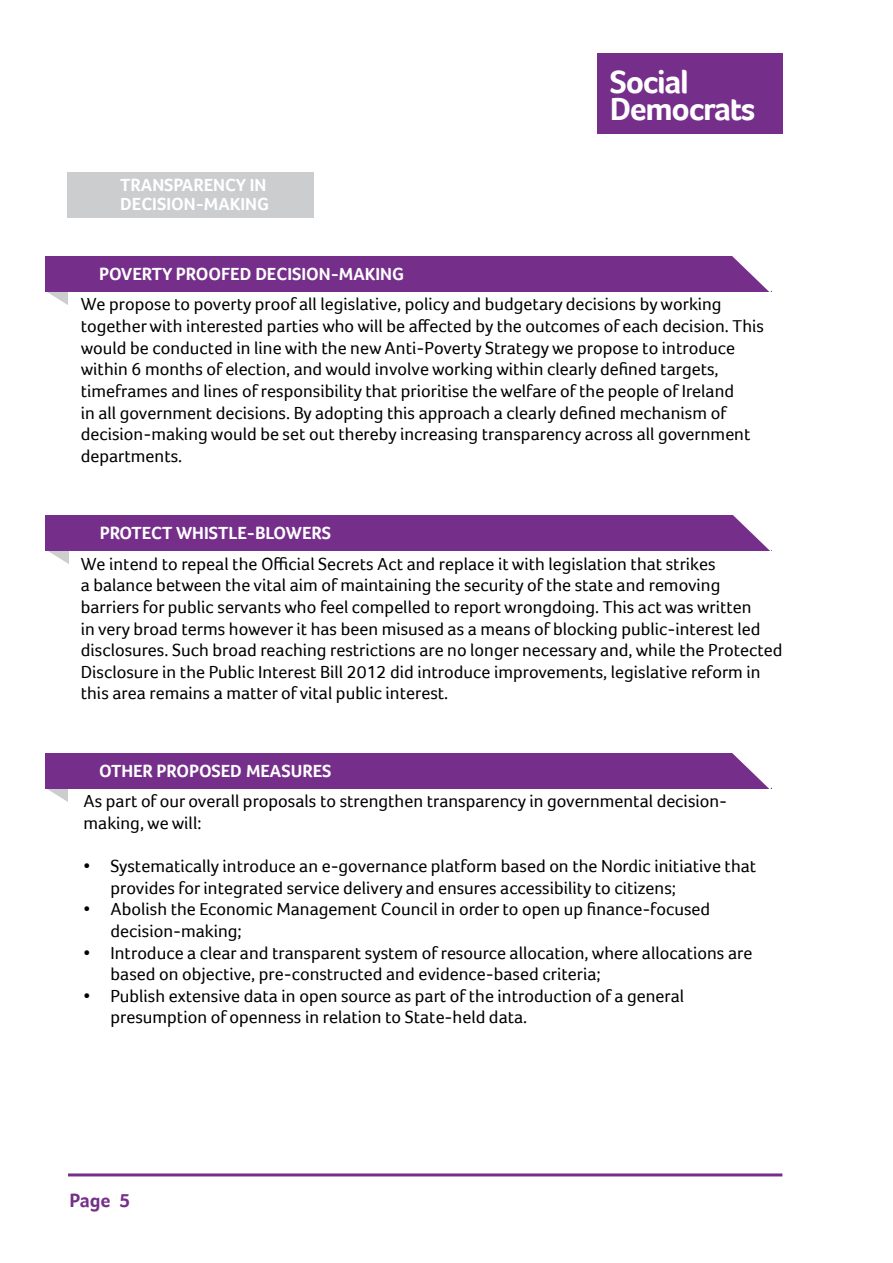
<style>
.page{position:relative;width:893px;height:1263px;background:#fff}
.page>*{position:absolute;margin:0;border:0;box-sizing:border-box;transform-origin:0 0}
.t1{font:700 33px/27px "Foco";letter-spacing:-.04em;color:#fff}
.t2{font:700 19.5px "Foco";color:#752f8a}
.t3{font:18px/21.6px "Foco";color:#000}
.t4{font:700 18px/19.5px "Foco";color:#fff}
</style>
<div class="page">
<div style="left:67px;top:172px;width:247px;height:45px;background:#cccdcf"></div>
<hr style="left:68px;top:1173px;width:714px;height:3px;background:#752f8a">
<div style="left:598px;top:53px;width:185px;height:81px;background:#752f8a"></div>
<svg style="left:47px;top:789px;width:21px;height:13px"></svg>
<div style="left:45px;top:753px;width:726px;height:36px;background:#752f8a"></div>
<svg style="left:732px;top:753px;width:40px;height:36px"></svg>
<svg style="left:46px;top:550px;width:23px;height:14px"></svg>
<div style="left:46px;top:515px;width:726px;height:35px;background:#752f8a"></div>
<svg style="left:731px;top:515px;width:41px;height:36px"></svg>
<svg style="left:47px;top:292px;width:21px;height:13px"></svg>
<div style="left:45px;top:256px;width:726px;height:36px;background:#752f8a"></div>
<svg style="left:732px;top:256px;width:40px;height:36px"></svg>
<p class="t4" style="left:120px;top:175px;width:150px">TRANSPARENCY IN<br>DECISION-MAKING</p>
<h1 class="t1" style="left:610px;top:69px;width:147px">Social<br>Democrats</h1>
<p class="t4" style="left:99px;top:265px;width:306px">POVERTY PROOFED DECISION-MAKING</p>
<p class="t3" style="left:81px;top:294px;width:685px">We propose to poverty proof all legislative, policy and budgetary decisions by working together with interested parties who will be affected by the outcomes of each decision. This would be conducted in line with the new Anti-Poverty Strategy we propose to introduce within 6 months of election, and would involve working within clearly defined targets, timeframes and lines of responsibility that prioritise the welfare of the people of Ireland<br>in all government decisions. By adopting this approach a clearly defined mechanism of decision-making would be set out thereby increasing transparency across all government departments.</p>
<p class="t4" style="left:100px;top:523px;width:233px">PROTECT WHISTLE-BLOWERS</p>
<p class="t3" style="left:81px;top:553px;width:703px">We intend to repeal the Official Secrets Act and replace it with legislation that strikes<br>a balance between the vital aim of maintaining the security of the state and removing barriers for public servants who feel compelled to report wrongdoing. This act was written<br>in very broad terms however it has been misused as a means of blocking public-interest led disclosures. Such broad reaching restrictions are no longer necessary and, while the Protected Disclosure in the Public Interest Bill 2012 did introduce improvements, legislative reform in this area remains a matter of vital public interest.</p>
<p class="t4" style="left:99px;top:761px;width:234px">OTHER PROPOSED MEASURES</p>
<p class="t3" style="left:84px;top:791px;width:645px">As part of our overall proposals to strengthen transparency in governmental decision&shy;making, we will:</p>
<p class="t3" style="left:111px;top:855px;width:647px;text-indent:-27px">• Systematically introduce an e-governance platform based on the Nordic initiative that provides for integrated service delivery and ensures accessibility to citizens;</p>
<p class="t3" style="left:111px;top:899px;width:601px;text-indent:-27px">• Abolish the Economic Management Council in order to open up finance-focused decision-making;</p>
<p class="t3" style="left:111px;top:942px;width:643px;text-indent:-27px">• Introduce a clear and transparent system of resource allocation, where allocations are based on objective, pre-constructed and evidence-based criteria;</p>
<p class="t3" style="left:111px;top:985px;width:575px;text-indent:-27px">• Publish extensive data in open source as part of the introduction of a general presumption of openness in relation to State-held data.</p>
<p class="t2" style="left:70px;top:1189px;width:62px">Page 5</p>
</div>
